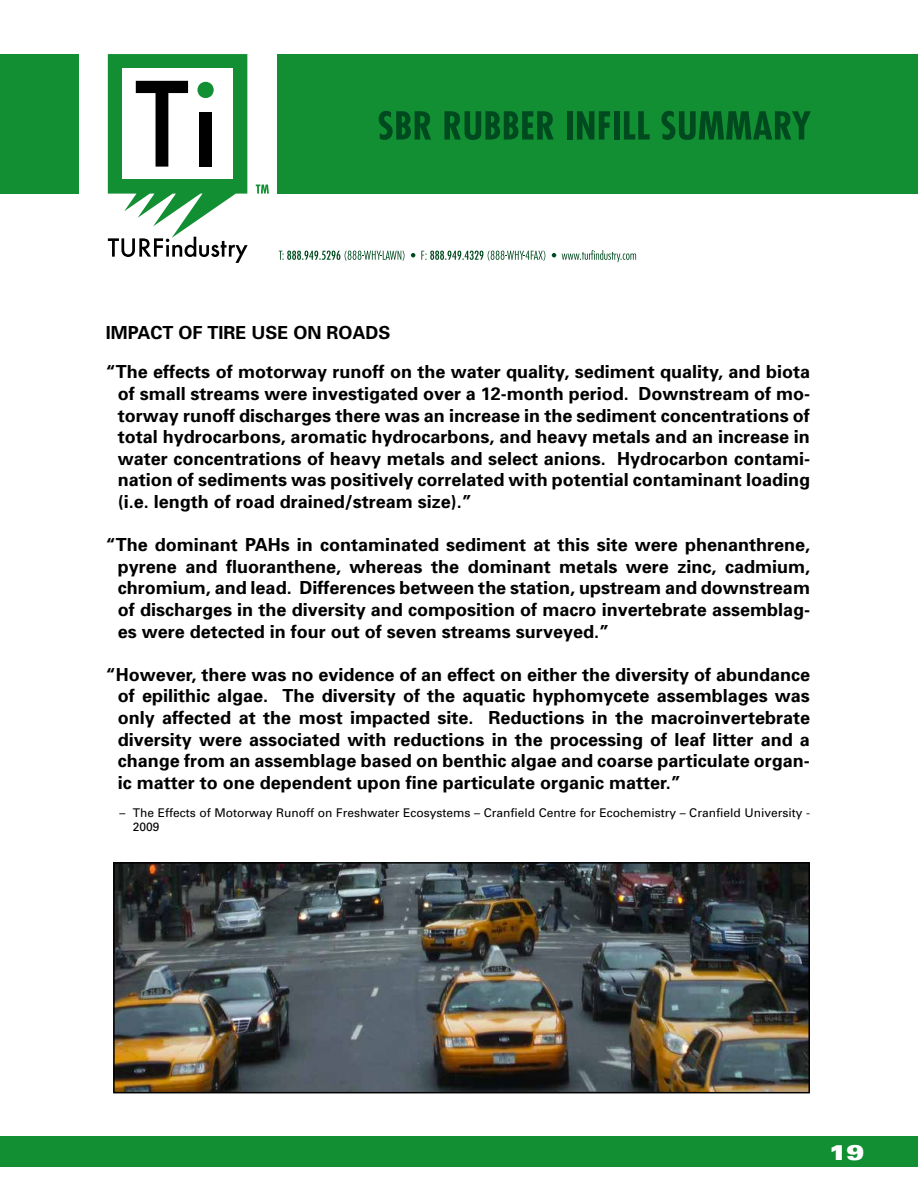
<style>
.page{position:relative;width:918px;height:1188px;background:#fff}
.page>*{position:absolute;margin:0;border:0;box-sizing:border-box;transform-origin:0 0}
.t1{font:900 expanded 21px "Univers";color:#fff}
.t2{font:700 18px/21.6px "Univers";color:#000;text-align:justify}
.t3{font:12px/14.4px "Univers";color:#000}
</style>
<div class="page">
<div style="left:0;top:54px;width:918px;height:140px;background:#128f33"></div>
<div style="left:0;top:1136px;width:918px;height:31px;background:#128f33"></div>
<div style="left:79px;top:37px;width:198px;height:177px;background:#fff"></div>
<svg style="left:279px;top:251px;width:126px;height:10px"></svg>
<svg style="left:411px;top:253px;width:4px;height:4px"></svg>
<svg style="left:421px;top:251px;width:124px;height:10px"></svg>
<svg style="left:552px;top:253px;width:4px;height:4px"></svg>
<svg style="left:562px;top:250px;width:74px;height:12px"></svg>
<svg style="left:108px;top:54px;width:140px;height:209px"></svg>
<svg style="left:256px;top:185px;width:13px;height:9px"></svg>
<svg style="left:379px;top:111px;width:52px;height:29px"></svg>
<svg style="left:444px;top:111px;width:110px;height:29px"></svg>
<div style="left:567px;top:111px;width:6px;height:29px;background:#004a1f"></div>
<svg style="left:577px;top:111px;width:33px;height:29px"></svg>
<div style="left:614px;top:111px;width:6px;height:29px;background:#004a1f"></div>
<svg style="left:624px;top:111px;width:26px;height:29px"></svg>
<svg style="left:661px;top:111px;width:150px;height:29px"></svg>
<img style="left:116px;top:865px;width:691px;height:225px">
<div style="left:113px;top:862px;width:697px;height:231px;border:2px solid #000"></div>
<p class="t2" style="left:106px;top:321px;width:286px">IMPACT OF TIRE USE ON ROADS</p>
<p class="t2" style="left:118px;top:361px;width:694px;text-indent:-12px">“The effects of motorway runoff on the water quality, sediment quality, and biota of small streams were investigated over a 12-month period. Downstream of mo&shy;torway runoff discharges there was an increase in the sediment concentrations of total hydrocarbons, aromatic hydrocarbons, and heavy metals and an increase in water concentrations of heavy metals and select anions. Hydrocarbon contami&shy;nation of sediments was positively correlated with potential contaminant loading (i.e. length of road drained/stream size).”</p>
<p class="t2" style="left:118px;top:533px;width:694px;text-indent:-12px">“The dominant PAHs in contaminated sediment at this site were phenanthrene, pyrene and fluoranthene, whereas the dominant metals were zinc, cadmium, chromium, and lead. Differences between the station, upstream and downstream of discharges in the diversity and composition of macro invertebrate assemblag&shy;es were detected in four out of seven streams surveyed.”</p>
<p class="t2" style="left:118px;top:663px;width:694px;text-indent:-12px">“However, there was no evidence of an effect on either the diversity of abundance of epilithic algae. The diversity of the aquatic hyphomycete assemblages was only affected at the most impacted site. Reductions in the macroinvertebrate diversity were associated with reductions in the processing of leaf litter and a change from an assemblage based on benthic algae and coarse particulate organ&shy;ic matter to one dependent upon fine particulate organic matter.”</p>
<p class="t3" style="left:133px;top:805px;width:679px;text-indent:-14px">– The Effects of Motorway Runoff on Freshwater Ecosystems – Cranfield Centre for Ecochemistry – Cranfield University -<br>2009</p>
<p class="t1" style="left:829px;top:1140px;width:37px">19</p>
</div>
